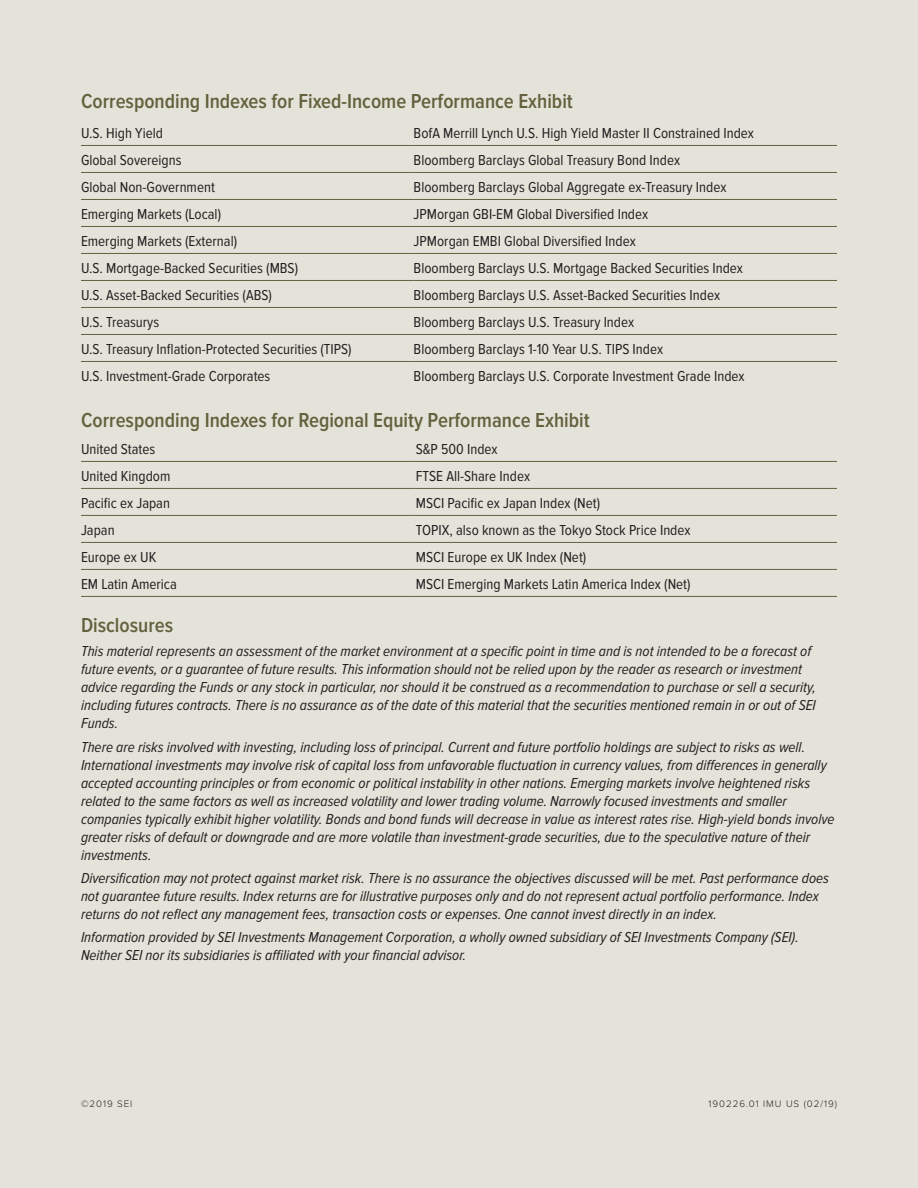
<style>
.page{position:relative;width:918px;height:1188px;background:#e4e3d9}
.page>*{position:absolute;margin:0;border:0;box-sizing:border-box;transform-origin:0 0}
.Head_disclosure{font:600 21px "Proxima Nova Cond";color:#64613e}
.Legal_Disclaimer{font:italic 15px/18px "Proxima Nova Cond";color:#231f20}
.Body_Copy__10pt__R{font:15px "Proxima Nova Cond";color:#231f20}
.Stocking_Code{font:300 9.75px "Proxima Nova";letter-spacing:.1em;color:#231f20}
</style>
<div class="page">
<hr style="left:81px;top:145px;width:333px;height:1px;background:#64613e">
<hr style="left:414px;top:145px;width:423px;height:1px;background:#64613e">
<hr style="left:81px;top:172px;width:333px;height:1px;background:#64613e">
<hr style="left:414px;top:172px;width:423px;height:1px;background:#64613e">
<hr style="left:81px;top:199px;width:333px;height:1px;background:#64613e">
<hr style="left:414px;top:199px;width:423px;height:1px;background:#64613e">
<hr style="left:81px;top:226px;width:333px;height:1px;background:#64613e">
<hr style="left:414px;top:226px;width:423px;height:1px;background:#64613e">
<hr style="left:81px;top:253px;width:333px;height:1px;background:#64613e">
<hr style="left:414px;top:253px;width:423px;height:1px;background:#64613e">
<hr style="left:81px;top:280px;width:333px;height:1px;background:#64613e">
<hr style="left:414px;top:280px;width:423px;height:1px;background:#64613e">
<hr style="left:81px;top:307px;width:333px;height:1px;background:#64613e">
<hr style="left:414px;top:307px;width:423px;height:1px;background:#64613e">
<hr style="left:81px;top:334px;width:333px;height:1px;background:#64613e">
<hr style="left:414px;top:334px;width:423px;height:1px;background:#64613e">
<hr style="left:81px;top:361px;width:333px;height:1px;background:#64613e">
<hr style="left:414px;top:361px;width:423px;height:1px;background:#64613e">
<hr style="left:81px;top:461px;width:335px;height:1px;background:#64613e">
<hr style="left:416px;top:461px;width:421px;height:1px;background:#64613e">
<hr style="left:81px;top:488px;width:335px;height:1px;background:#64613e">
<hr style="left:416px;top:488px;width:421px;height:1px;background:#64613e">
<hr style="left:81px;top:515px;width:335px;height:1px;background:#64613e">
<hr style="left:416px;top:515px;width:421px;height:1px;background:#64613e">
<hr style="left:81px;top:542px;width:335px;height:1px;background:#64613e">
<hr style="left:416px;top:542px;width:421px;height:1px;background:#64613e">
<hr style="left:81px;top:569px;width:335px;height:1px;background:#64613e">
<hr style="left:416px;top:569px;width:421px;height:1px;background:#64613e">
<hr style="left:81px;top:596px;width:335px;height:1px;background:#64613e">
<hr style="left:416px;top:596px;width:421px;height:1px;background:#64613e">
<p class="Head_disclosure" style="left:81px;top:89px;width:493px">Corresponding Indexes for Fixed-Income Performance Exhibit</p>
<p class="Body_Copy__10pt__R" style="left:81px;top:125px;width:84px">U.S. High Yield</p>
<p class="Body_Copy__10pt__R" style="left:414px;top:125px;width:342px">BofA Merrill Lynch U.S. High Yield Master II Constrained Index</p>
<p class="Body_Copy__10pt__R" style="left:81px;top:152px;width:102px">Global Sovereigns</p>
<p class="Body_Copy__10pt__R" style="left:414px;top:152px;width:268px">Bloomberg Barclays Global Treasury Bond Index</p>
<p class="Body_Copy__10pt__R" style="left:81px;top:179px;width:135px">Global Non-Government</p>
<p class="Body_Copy__10pt__R" style="left:414px;top:179px;width:314px">Bloomberg Barclays Global Aggregate ex-Treasury Index</p>
<p class="Body_Copy__10pt__R" style="left:81px;top:206px;width:142px">Emerging Markets (Local)</p>
<p class="Body_Copy__10pt__R" style="left:414px;top:206px;width:236px">JPMorgan GBI-EM Global Diversified Index</p>
<p class="Body_Copy__10pt__R" style="left:81px;top:233px;width:158px">Emerging Markets (External)</p>
<p class="Body_Copy__10pt__R" style="left:414px;top:233px;width:224px">JPMorgan EMBI Global Diversified Index</p>
<p class="Body_Copy__10pt__R" style="left:81px;top:260px;width:219px">U.S. Mortgage-Backed Securities (MBS)</p>
<p class="Body_Copy__10pt__R" style="left:414px;top:260px;width:331px">Bloomberg Barclays U.S. Mortgage Backed Securities Index</p>
<p class="Body_Copy__10pt__R" style="left:81px;top:287px;width:192px">U.S. Asset-Backed Securities (ABS)</p>
<p class="Body_Copy__10pt__R" style="left:414px;top:287px;width:308px">Bloomberg Barclays U.S. Asset-Backed Securities Index</p>
<p class="Body_Copy__10pt__R" style="left:81px;top:314px;width:80px">U.S. Treasurys</p>
<p class="Body_Copy__10pt__R" style="left:414px;top:314px;width:222px">Bloomberg Barclays U.S. Treasury Index</p>
<p class="Body_Copy__10pt__R" style="left:81px;top:341px;width:272px">U.S. Treasury Inflation-Protected Securities (TIPS)</p>
<p class="Body_Copy__10pt__R" style="left:414px;top:341px;width:251px">Bloomberg Barclays 1-10 Year U.S. TIPS Index</p>
<p class="Body_Copy__10pt__R" style="left:81px;top:368px;width:191px">U.S. Investment-Grade Corporates</p>
<p class="Body_Copy__10pt__R" style="left:414px;top:368px;width:333px">Bloomberg Barclays U.S. Corporate Investment Grade Index</p>
<p class="Head_disclosure" style="left:81px;top:408px;width:510px">Corresponding Indexes for Regional Equity Performance Exhibit</p>
<p class="Body_Copy__10pt__R" style="left:81px;top:441px;width:76px">United States</p>
<p class="Body_Copy__10pt__R" style="left:416px;top:441px;width:83px">S&amp;P 500 Index</p>
<p class="Body_Copy__10pt__R" style="left:81px;top:468px;width:91px">United Kingdom</p>
<p class="Body_Copy__10pt__R" style="left:416px;top:468px;width:116px">FTSE All-Share Index</p>
<p class="Body_Copy__10pt__R" style="left:81px;top:495px;width:91px">Pacific ex Japan</p>
<p class="Body_Copy__10pt__R" style="left:416px;top:495px;width:186px">MSCI Pacific ex Japan Index (Net)</p>
<p class="Body_Copy__10pt__R" style="left:81px;top:522px;width:35px">Japan</p>
<p class="Body_Copy__10pt__R" style="left:416px;top:522px;width:276px">TOPIX, also known as the Tokyo Stock Price Index</p>
<p class="Body_Copy__10pt__R" style="left:81px;top:549px;width:77px">Europe ex UK</p>
<p class="Body_Copy__10pt__R" style="left:416px;top:549px;width:172px">MSCI Europe ex UK Index (Net)</p>
<p class="Body_Copy__10pt__R" style="left:81px;top:576px;width:97px">EM Latin America</p>
<p class="Body_Copy__10pt__R" style="left:416px;top:576px;width:276px">MSCI Emerging Markets Latin America Index (Net)</p>
<p class="Head_disclosure" style="left:81px;top:613px;width:94px">Disclosures</p>
<p class="Legal_Disclaimer" style="left:81px;top:643px;width:736px">This material represents an assessment of the market environment at a specific point in time and is not intended to be a forecast of future events, or a guarantee of future results. This information should not be relied upon by the reader as research or investment advice regarding the Funds or any stock in particular, nor should it be construed as a recommendation to purchase or sell a security, including futures contracts. There is no assurance as of the date of this material that the securities mentioned remain in or out of SEI Funds.</p>
<p class="Legal_Disclaimer" style="left:81px;top:738px;width:755px">There are risks involved with investing, including loss of principal. Current and future portfolio holdings are subject to risks as well.<br>International investments may involve risk of capital loss from unfavorable fluctuation in currency values, from differences in generally accepted accounting principles or from economic or political instability in other nations. Emerging markets involve heightened risks related to the same factors as well as increased volatility and lower trading volume. Narrowly focused investments and smaller companies typically exhibit higher volatility. Bonds and bond funds will decrease in value as interest rates rise. High-yield bonds involve greater risks of default or downgrade and are more volatile than investment-grade securities, due to the speculative nature of their investments.</p>
<p class="Legal_Disclaimer" style="left:81px;top:869px;width:750px">Diversification may not protect against market risk. There is no assurance the objectives discussed will be met. Past performance does not guarantee future results. Index returns are for illustrative purposes only and do not represent actual portfolio performance. Index returns do not reflect any management fees, transaction costs or expenses. One cannot invest directly in an index.</p>
<p class="Legal_Disclaimer" style="left:81px;top:929px;width:719px">Information provided by SEI Investments Management Corporation, a wholly owned subsidiary of SEI Investments Company (SEI).<br>Neither SEI nor its subsidiaries is affiliated with your financial advisor.</p>
<p class="Stocking_Code" style="left:81px;top:1099px;width:53px">©2019 SEI</p>
<p class="Stocking_Code" style="left:709px;top:1099px;width:130px">190226.01 IMU US (02/19)</p>
</div>
